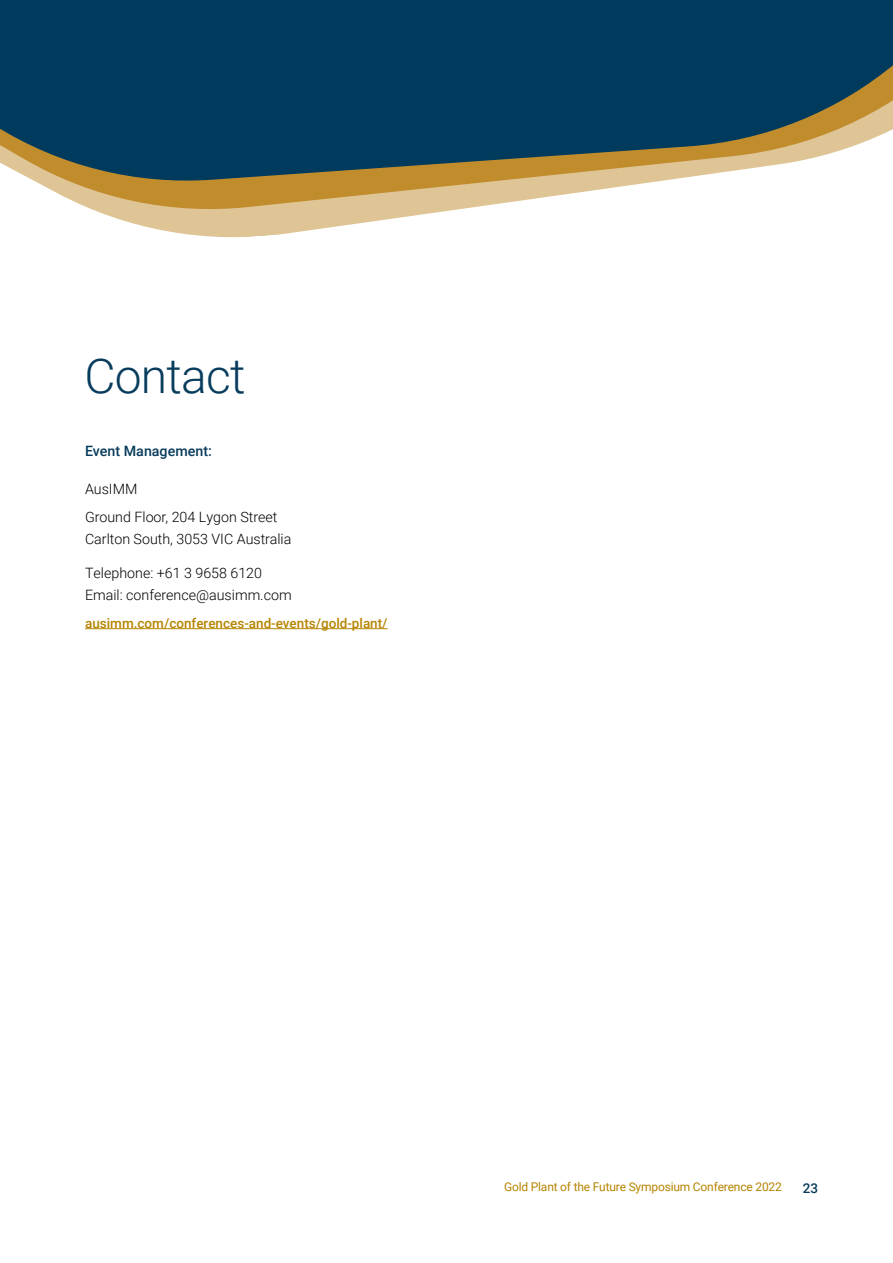
<style>
.page{position:relative;width:893px;height:1263px;background:#fff}
.page>*{position:absolute;margin:0;border:0;box-sizing:border-box;transform-origin:0 0}
.t1{font:300 48px "Roboto";letter-spacing:-.015em;color:#083c5c}
.t2{font:300 14.25px/28.2px "Roboto";color:#000}
.t3{font:500 14.25px "Roboto";color:#083c5c}
.t4{font:500 13.5px "Roboto";color:#b58400}
.t5{font:500 13.5px "Roboto";color:#083c5c}
.t6{font:12px "Roboto";letter-spacing:-.015em;color:#b58400}
</style>
<div class="page">
<svg style="left:107px;top:215px;width:311px;height:23px;fill:#dfc595"></svg>
<svg style="left:42px;top:185px;width:589px;height:30px;fill:#dfc595"></svg>
<svg style="left:0;top:0;width:893px;height:185px;background:#244e60"></svg>
<hr style="left:85px;top:628px;width:303px;height:1px;background:#b58400">
<h1 class="t1" style="left:84px;top:342px;width:163px">Contact</h1>
<p class="t3" style="left:85px;top:441px;width:128px">Event Management:</p>
<p class="t2" style="left:85px;top:474px;width:194px">AusIMM<br>Ground Floor, 204 Lygon Street</p>
<p class="t2" style="left:85px;top:524px;width:208px">Carlton South, 3053 VIC Australia</p>
<p class="t2" style="left:85px;top:562px;width:208px;line-height:21.8px">Telephone: +61 3 9658 6120<br>Email: conference@ausimm.com</p>
<p class="t4" style="left:85px;top:613px;width:304px">ausimm.com/conferences-and-events/gold-plant/</p>
<p class="t6" style="left:504px;top:1179px;width:279px">Gold Plant of the Future Symposium Conference 2022</p>
<p class="t5" style="left:803px;top:1179px;width:17px">23</p>
</div>
